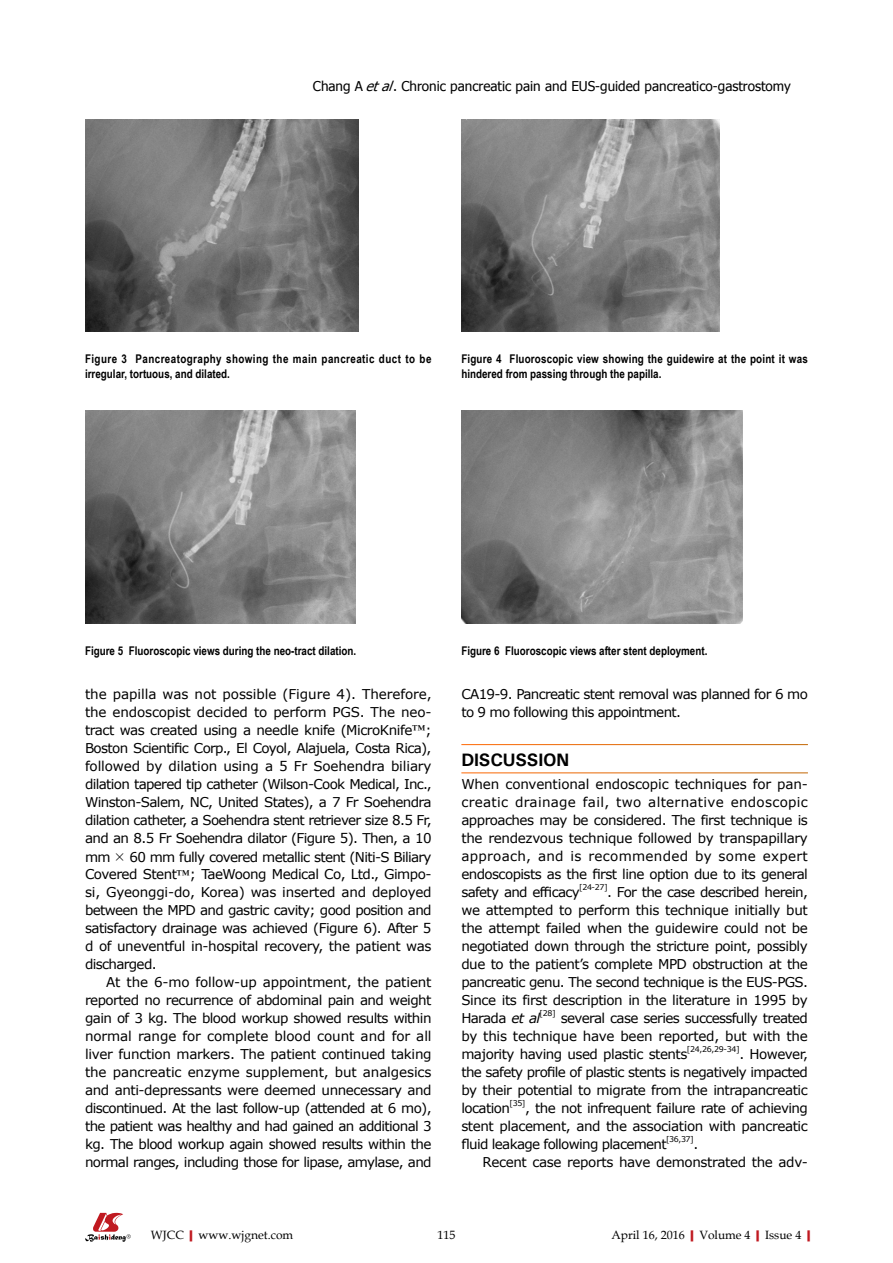
<style>
.page{position:relative;width:893px;height:1263px;background:#fff}
.page>*{position:absolute;margin:0;border:0;box-sizing:border-box;transform-origin:0 0}
.t1{font:700 18px "Univers";letter-spacing:-.01em;color:#000}
.t2{font:13.5px/18px "Verdana";letter-spacing:-.04em;color:#000;text-align:justify}
.t3{font:13.5px "Verdana";letter-spacing:-.015em;color:#000}
.t4{font:13.5px "Tahoma";color:#000}
.t5{font:13.5px "Verdana";letter-spacing:-.01em;color:#000}
.t6{font:13.5px "Verdana";letter-spacing:-.005em;color:#000}
.t7{font:700 12px/15px "Arial Narrow";color:#000}
.t8{font:700 12px/15px "Arial Narrow";letter-spacing:.035em;color:#000}
.t9{font:12px "Book Antiqua";color:#000}
.t10{font:7.8px "Verdana";letter-spacing:-.045em;color:#000}
.s1{font-style:italic}
.s2{font-family:"Garamond"}
.s3{font-family:"Garamond";font-size:15.75px}
.s4{font-weight:700;color:#c01920}
</style>
<div class="page">
<svg style="left:85px;top:1213px;width:46px;height:29px"></svg>
<img style="left:85px;top:119px;width:274px;height:213px">
<img style="left:461px;top:119px;width:258px;height:213px">
<img style="left:85px;top:411px;width:270px;height:212px">
<img style="left:461px;top:411px;width:282px;height:212px">
<p class="t4" style="left:313px;top:77px;width:479px">Chang A <span class="s1">etal</span>. Chronic pancreatic pain and EUS-guided pancreatico-gastrostomy</p>
<p class="t8" style="left:85px;top:351px;width:348px">Figure 3 Pancreatography showing the main pancreatic duct to be irregular, tortuous, and dilated.</p>
<p class="t7" style="left:461px;top:351px;width:348px">Figure 4 Fluoroscopic view showing the guidewire at the point it was hindered from passing through the papilla.</p>
<p class="t7" style="left:85px;top:643px;width:273px">Figure 5 Fluoroscopic views during the neo-tract dilation.</p>
<p class="t7" style="left:461px;top:643px;width:248px">Figure 6 Fluoroscopic views after stent deployment.</p>
<p class="t2" style="left:85px;top:685px;width:348px;text-align:left">the papilla was not possible (Figure 4). Therefore, the endoscopist decided to perform PGS. The neo&shy;tract was created using a needle knife (MicroKnife<span class="s2">™</span>; Boston Scientific Corp., El Coyol, Alajuela, Costa Rica), followed by dilation using a 5 Fr Soehendra biliary dilation tapered tip catheter (Wilson-Cook Medical, Inc., Winston-Salem, NC, United States), a 7 Fr Soehendra dilation catheter, a Soehendra stent retriever size 8.5 Fr, and an 8.5 Fr Soehendra dilator (Figure 5). Then, a 10 mm <span class="s3">×</span> 60 mm fully covered metallic stent (Niti-S Biliary</p>
<p class="t2" style="left:85px;top:865px;width:346px">Covered Stent<span class="s2">™</span>; TaeWoong Medical Co, Ltd., Gimpo-</p>
<p class="t3" style="left:85px;top:884px;width:348px">si, Gyeonggi-do, Korea) was inserted and deployed</p>
<p class="t2" style="left:85px;top:901px;width:348px">between the MPD and gastric cavity; good position and</p>
<p class="t2" style="left:85px;top:919px;width:348px">satisfactory drainage was achieved (Figure 6). After 5</p>
<p class="t2" style="left:85px;top:937px;width:348px">d of uneventful in-hospital recovery, the patient was</p>
<p class="t2" style="left:85px;top:955px;width:73px">discharged.</p>
<p class="t3" style="left:106px;top:974px;width:327px">At the 6-mo follow-up appointment, the patient</p>
<p class="t2" style="left:85px;top:991px;width:348px">reported no recurrence of abdominal pain and weight</p>
<p class="t2" style="left:85px;top:1009px;width:348px">gain of 3 kg. The blood workup showed results within</p>
<p class="t6" style="left:85px;top:1028px;width:348px">normal range for complete blood count and for all</p>
<p class="t2" style="left:85px;top:1045px;width:348px">liver function markers. The patient continued taking</p>
<p class="t5" style="left:85px;top:1064px;width:348px">the pancreatic enzyme supplement, but analgesics</p>
<p class="t2" style="left:85px;top:1081px;width:348px">and anti-depressants were deemed unnecessary and</p>
<p class="t2" style="left:85px;top:1099px;width:348px">discontinued. At the last follow-up (attended at 6 mo),</p>
<p class="t2" style="left:85px;top:1117px;width:348px">the patient was healthy and had gained an additional 3</p>
<p class="t2" style="left:85px;top:1135px;width:348px">kg. The blood workup again showed results within the</p>
<p class="t2" style="left:85px;top:1153px;width:348px">normal ranges, including those for lipase, amylase, and</p>
<p class="t2" style="left:461px;top:685px;width:348px">CA19-9. Pancreatic stent removal was planned for 6 mo to 9 mo following this appointment.</p>
<p class="t1" style="left:461px;top:748px;width:110px">DISCUSSION</p>
<p class="t2" style="left:461px;top:775px;width:348px">When conventional endoscopic techniques for pan&shy;creatic drainage fail, two alternative endoscopic approaches may be considered. The first technique is the rendezvous technique followed by transpapillary approach, and is recommended by some expert endoscopists as the first line option due to its general safety and efficacy</p>
<p class="t10" style="left:579px;top:882px;width:30px">[24-27]</p>
<p class="t2" style="left:461px;top:883px;width:348px;text-indent:146px">. For the case described herein, we attempted to perform this technique initially but the attempt failed when the guidewire could not be negotiated down through the stricture point, possibly due to the patient’s complete MPD obstruction at the pancreatic genu. The second technique is the EUS-PGS.<br>Since its first description in the literature in 1995 by Harada <span class="s1">et al</span></p>
<p class="t10" style="left:540px;top:1008px;width:18px">[28]</p>
<p class="t2" style="left:461px;top:1009px;width:348px;text-indent:100px">several case series successfully treated by this technique have been reported, but with the majority having used plastic stents</p>
<p class="t10" style="left:687px;top:1044px;width:54px">[24,26,29-34]</p>
<p class="t2" style="left:461px;top:1045px;width:348px;text-indent:278px">. However, the safety profile of plastic stents is negatively impacted by their potential to migrate from the intrapancreatic location</p>
<p class="t10" style="left:509px;top:1098px;width:18px">[35]</p>
<p class="t2" style="left:461px;top:1099px;width:348px;text-indent:64px">, the not infrequent failure rate of achieving stent placement, and the association with pancreatic fluid leakage following placement</p>
<p class="t10" style="left:666px;top:1134px;width:29px">[36,37]</p>
<p class="t2" style="left:483px;top:1135px;width:327px;text-indent:211px">.<br>Recent case reports have demonstrated the adv-</p>
<p class="t9" style="left:151px;top:1226px;width:144px">WJCC<span class="s4">|</span>www.wjgnet.com</p>
<p class="t9" style="left:437px;top:1226px;width:19px">115</p>
<p class="t9" style="left:611px;top:1226px;width:206px">April 16, 2016<span class="s4">|</span>Volume 4<span class="s4">|</span>Issue 4<span class="s4">|</span></p>
</div>
